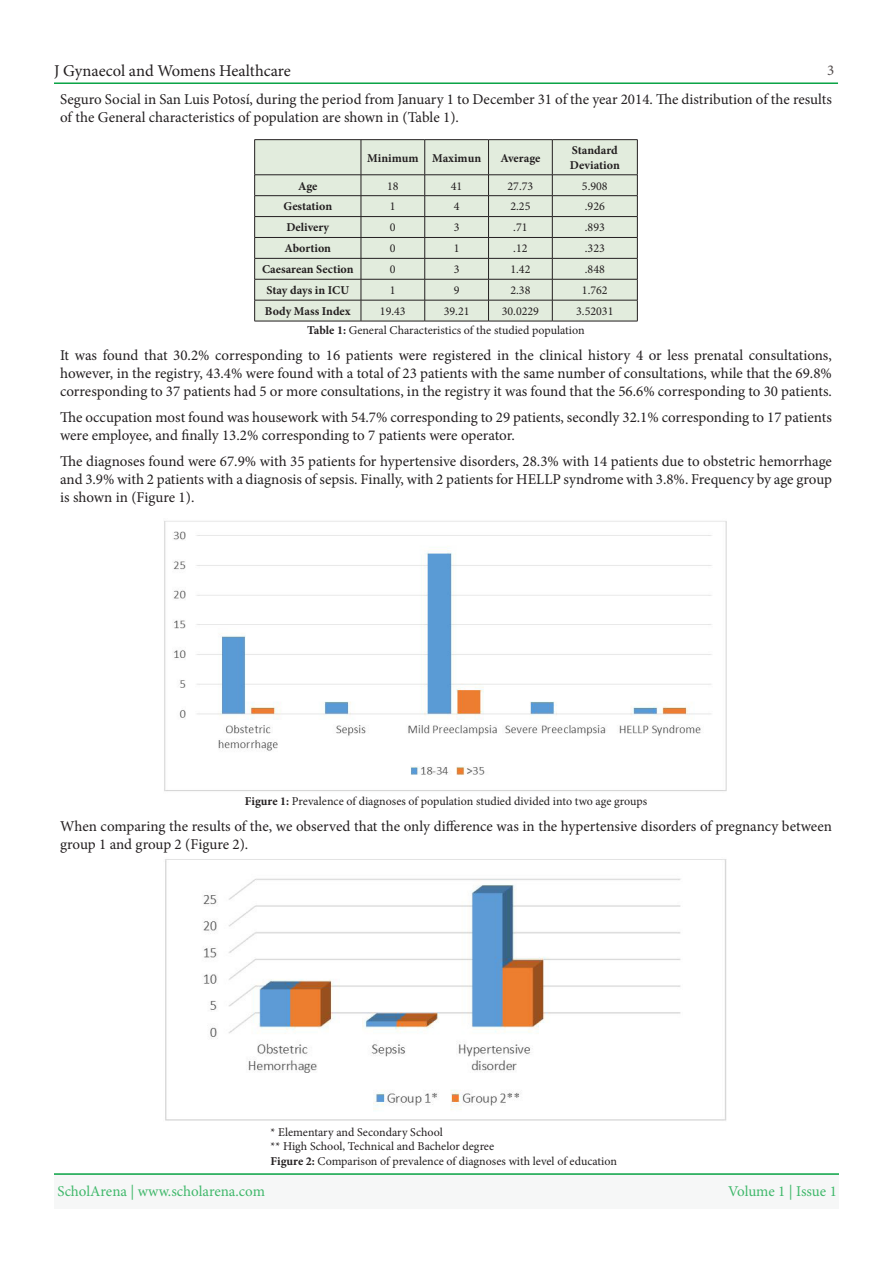
<style>
.page{position:relative;width:893px;height:1263px;background:#fff}
.page>*{position:absolute;margin:0;border:0;box-sizing:border-box;transform-origin:0 0}
.t1{font:16.5px "Minion Pro";letter-spacing:-.005em;color:#231f20}
.t2{font:15px/18px "Minion Pro";color:#231f20}
.t3{font:15px "Minion Pro";letter-spacing:-.005em;color:#40b86b}
.t4{font:15px "Minion Pro";color:#524c4c}
.t5{font:12px "Minion Pro";color:#231f20}
.t6{font:700 12px "Minion Pro";color:#231f20}
.s1{font-weight:700}
</style>
<div class="page">
<hr style="left:54px;top:82px;width:784px;height:2px;background:#0aa345">
<div style="left:54px;top:1174px;width:785px;height:35px;background:#f6f7f7"></div>
<hr style="left:54px;top:1173px;width:785px;height:2px;background:#0aa345">
<div style="left:255px;top:140px;width:382px;height:181px;background:#e2ecdd"></div>
<hr style="left:552px;top:139px;width:86px;height:1px;background:#231f20">
<hr style="left:488px;top:139px;width:64px;height:1px;background:#231f20">
<hr style="left:425px;top:139px;width:63px;height:1px;background:#231f20">
<hr style="left:361px;top:139px;width:64px;height:1px;background:#231f20">
<hr style="left:254px;top:139px;width:107px;height:1px;background:#231f20">
<hr style="left:552px;top:175px;width:86px;height:1px;background:#231f20">
<hr style="left:488px;top:175px;width:64px;height:1px;background:#231f20">
<hr style="left:425px;top:175px;width:63px;height:1px;background:#231f20">
<hr style="left:361px;top:175px;width:64px;height:1px;background:#231f20">
<hr style="left:254px;top:175px;width:107px;height:1px;background:#231f20">
<hr style="left:552px;top:195px;width:86px;height:1px;background:#231f20">
<hr style="left:488px;top:195px;width:64px;height:1px;background:#231f20">
<hr style="left:425px;top:195px;width:63px;height:1px;background:#231f20">
<hr style="left:361px;top:195px;width:64px;height:1px;background:#231f20">
<hr style="left:254px;top:195px;width:107px;height:1px;background:#231f20">
<hr style="left:552px;top:216px;width:86px;height:1px;background:#231f20">
<hr style="left:488px;top:216px;width:64px;height:1px;background:#231f20">
<hr style="left:425px;top:216px;width:63px;height:1px;background:#231f20">
<hr style="left:361px;top:216px;width:64px;height:1px;background:#231f20">
<hr style="left:254px;top:216px;width:107px;height:1px;background:#231f20">
<hr style="left:552px;top:237px;width:86px;height:1px;background:#231f20">
<hr style="left:488px;top:237px;width:64px;height:1px;background:#231f20">
<hr style="left:425px;top:237px;width:63px;height:1px;background:#231f20">
<hr style="left:361px;top:237px;width:64px;height:1px;background:#231f20">
<hr style="left:254px;top:237px;width:107px;height:1px;background:#231f20">
<hr style="left:552px;top:258px;width:86px;height:1px;background:#231f20">
<hr style="left:488px;top:258px;width:64px;height:1px;background:#231f20">
<hr style="left:425px;top:258px;width:63px;height:1px;background:#231f20">
<hr style="left:361px;top:258px;width:64px;height:1px;background:#231f20">
<hr style="left:254px;top:258px;width:107px;height:1px;background:#231f20">
<hr style="left:552px;top:279px;width:86px;height:1px;background:#231f20">
<hr style="left:488px;top:279px;width:64px;height:1px;background:#231f20">
<hr style="left:425px;top:279px;width:63px;height:1px;background:#231f20">
<hr style="left:361px;top:279px;width:64px;height:1px;background:#231f20">
<hr style="left:254px;top:279px;width:107px;height:1px;background:#231f20">
<hr style="left:552px;top:300px;width:86px;height:1px;background:#231f20">
<hr style="left:488px;top:300px;width:64px;height:1px;background:#231f20">
<hr style="left:425px;top:300px;width:63px;height:1px;background:#231f20">
<hr style="left:361px;top:300px;width:64px;height:1px;background:#231f20">
<hr style="left:254px;top:300px;width:107px;height:1px;background:#231f20">
<hr style="left:552px;top:321px;width:86px;height:1px;background:#231f20">
<hr style="left:488px;top:321px;width:64px;height:1px;background:#231f20">
<hr style="left:425px;top:321px;width:63px;height:1px;background:#231f20">
<hr style="left:361px;top:321px;width:64px;height:1px;background:#231f20">
<hr style="left:254px;top:321px;width:107px;height:1px;background:#231f20">
<hr style="left:254px;top:140px;width:1px;height:35px;background:#231f20">
<svg style="left:254px;top:175px;width:1px;height:146px"></svg>
<hr style="left:637px;top:140px;width:1px;height:35px;background:#231f20">
<hr style="left:552px;top:140px;width:1px;height:35px;background:#231f20">
<hr style="left:488px;top:140px;width:1px;height:35px;background:#231f20">
<hr style="left:424px;top:140px;width:1px;height:35px;background:#231f20">
<hr style="left:361px;top:140px;width:1px;height:35px;background:#231f20">
<svg style="left:637px;top:175px;width:1px;height:146px"></svg>
<svg style="left:552px;top:175px;width:1px;height:146px"></svg>
<svg style="left:488px;top:176px;width:1px;height:145px"></svg>
<svg style="left:424px;top:175px;width:1px;height:146px"></svg>
<svg style="left:361px;top:175px;width:1px;height:146px"></svg>
<img style="left:164px;top:521px;width:563px;height:270px">
<img style="left:165px;top:859px;width:562px;height:262px">
<p class="t1" style="left:54px;top:59px;width:238px">J Gynaecol and Womens Healthcare</p>
<p class="t4" style="left:827px;top:60px;width:9px">3</p>
<p class="t2" style="left:60px;top:91px;width:773px">Seguro Social in San Luis Potosí, during the period from January to1 December 31 of the year 2014. The distribution of the results of the General characteristics of population are shown in (Table .(1</p>
<p class="t6" style="left:298px;top:177px;width:21px">Age</p>
<p class="t6" style="left:367px;top:149px;width:53px">Minimum</p>
<p class="t5" style="left:387px;top:178px;width:13px">18</p>
<p class="t6" style="left:432px;top:149px;width:50px">Maximun</p>
<p class="t5" style="left:451px;top:178px;width:13px">41</p>
<p class="t6" style="left:500px;top:149px;width:42px">Average</p>
<p class="t5" style="left:507px;top:178px;width:27px">27.73</p>
<p class="t6" style="left:572px;top:142px;width:47px">Standard</p>
<p class="t6" style="left:570px;top:156px;width:51px">Deviation</p>
<p class="t5" style="left:582px;top:178px;width:27px">5.908</p>
<p class="t6" style="left:283px;top:198px;width:50px">Gestation</p>
<p class="t5" style="left:390px;top:199px;width:7px">1</p>
<p class="t5" style="left:454px;top:199px;width:7px">4</p>
<p class="t5" style="left:510px;top:199px;width:22px">2.25</p>
<p class="t5" style="left:585px;top:199px;width:22px">.926</p>
<p class="t6" style="left:286px;top:219px;width:44px">Delivery</p>
<p class="t5" style="left:390px;top:219px;width:7px">0</p>
<p class="t5" style="left:454px;top:219px;width:7px">3</p>
<p class="t5" style="left:513px;top:219px;width:16px">.71</p>
<p class="t5" style="left:585px;top:219px;width:22px">.893</p>
<p class="t6" style="left:285px;top:240px;width:48px">Abortion</p>
<p class="t5" style="left:390px;top:240px;width:7px">0</p>
<p class="t5" style="left:454px;top:240px;width:7px">1</p>
<p class="t5" style="left:513px;top:240px;width:16px">.12</p>
<p class="t5" style="left:585px;top:240px;width:22px">.323</p>
<p class="t6" style="left:262px;top:261px;width:93px">Caesarean Section</p>
<p class="t5" style="left:390px;top:261px;width:7px">0</p>
<p class="t5" style="left:454px;top:261px;width:7px">3</p>
<p class="t5" style="left:510px;top:261px;width:22px">1.42</p>
<p class="t5" style="left:585px;top:261px;width:22px">.848</p>
<p class="t6" style="left:266px;top:282px;width:84px">Stay days in ICU</p>
<p class="t5" style="left:390px;top:282px;width:7px">1</p>
<p class="t5" style="left:454px;top:282px;width:7px">9</p>
<p class="t5" style="left:510px;top:282px;width:22px">2.38</p>
<p class="t5" style="left:582px;top:282px;width:27px">1.762</p>
<p class="t6" style="left:265px;top:303px;width:87px">Body Mass Index</p>
<p class="t2" style="left:60px;top:346px;width:773px;text-align:justify">It was found that 30.2% corresponding to 16 patients were registered in the clinical history 4 or less prenatal consultations, however in, the registry, 43.4% were found with a total of 23 patients with the same number of consultations, while that the 69.8% corresponding to 37 patients had 5 or more consultations in, the registry it was found that the 56.6% corresponding to 30 patients.</p>
<p class="t2" style="left:60px;top:408px;width:773px">The occupation most found was housework with 54.7% corresponding to 29 patients, secondly 32.1% corresponding to 17 patients were employee, and finally 13.2% corresponding to 7 patients were operator.</p>
<p class="t2" style="left:60px;top:452px;width:773px;text-align:justify">The diagnoses found were 67.9% with 35 patients for hypertensive disorders, 28.3% with 14 patients due to obstetric hemorrhage and 3.9% with 2 patients with a diagnosis of sepsis. Finally, with 2 patients for HELLP syndrome with 3.8%. Frequency by age group is shown in (Figure .(1</p>
<p class="t5" style="left:380px;top:303px;width:27px">19.43</p>
<p class="t5" style="left:444px;top:303px;width:27px">39.21</p>
<p class="t5" style="left:502px;top:303px;width:39px">30.0229</p>
<p class="t5" style="left:576px;top:303px;width:39px">3.52031</p>
<p class="t5" style="left:307px;top:322px;width:279px"><span class="s1">Table 1:</span> General Characteristics of the studied population</p>
<p class="t5" style="left:245px;top:793px;width:404px"><span class="s1">Figure 1:</span> Prevalence of diagnoses of population studied divided into two age groups</p>
<p class="t2" style="left:60px;top:817px;width:773px">When comparing the results of the, we observed that the only difference was in the hypertensive disorders of pregnancy between group 1 and group 2 (Figure .(2</p>
<p class="t5" style="left:271px;top:1124px;width:174px">* Elementary and Secondary School</p>
<p class="t5" style="left:271px;top:1138px;width:225px">** High School, Technical and Bachelor degree</p>
<p class="t5" style="left:271px;top:1153px;width:348px"><span class="s1">Figure 2:</span> Comparison of prevalence of diagnoses with level of education</p>
<p class="t3" style="left:57px;top:1181px;width:209px">ScholArena | www.scholarena.com</p>
<p class="t3" style="left:728px;top:1181px;width:110px">Volume 1 | Issue 1</p>
</div>
